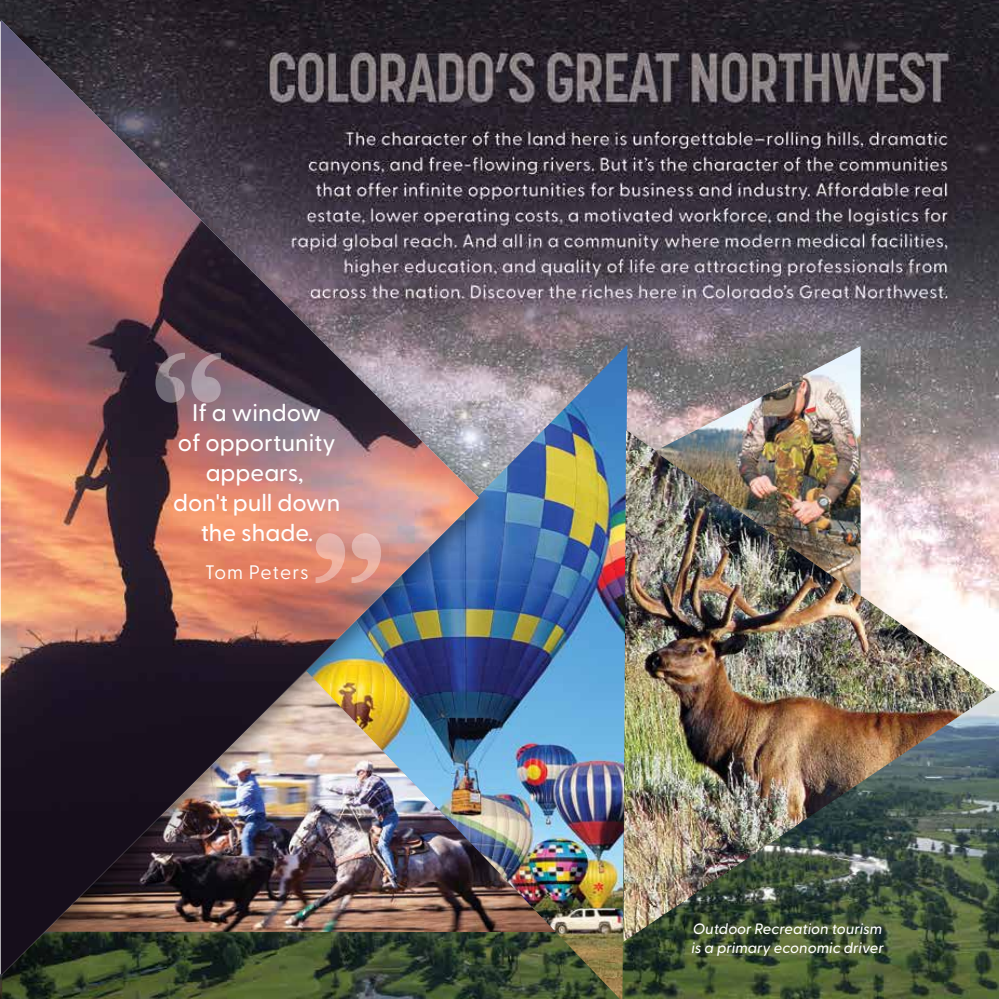
<style>
.page{position:relative;width:999px;height:999px;background:#fff}
.page>*{position:absolute;margin:0;border:0;box-sizing:border-box;transform-origin:0 0}
.t1{font:500 214.05px "Greycliff CF";color:#fff}
.t2{font:500 24px/30px "Greycliff CF";color:#fff;text-align:center}
.t3{font:19.5px "Greycliff CF";letter-spacing:.04em;color:#fff}
.t4{font:italic 500 15px/19.5px "Greycliff CF";color:#fff}
</style>
<div class="page">
<img style="left:0;top:0;width:999px;height:612px">
<img style="left:627px;top:690px;width:372px;height:309px">
<img style="left:507px;top:345px;width:120px;height:654px">
<img style="left:623px;top:430px;width:373px;height:512px">
<img style="left:655px;top:346px;width:206px;height:250px">
<img style="left:0;top:3px;width:507px;height:996px">
<img style="left:1px;top:21px;width:478px;height:954px">
<h1 class="t1" style="left:148px;top:270px;width:82px">“</h1>
<p class="t2" style="left:173px;top:396px;width:169px">If a window<br>of opportunity appears,<br>don't pull down the shade.</p>
<p class="t3" style="left:205px;top:557px;width:105px">Tom Peters</p>
<h1 class="t1" style="left:308px;top:451px;width:82px">”</h1>
<p class="t4" style="left:691px;top:918px;width:194px">Outdoor Recreation tourism is a primary economic driver</p>
</div>
